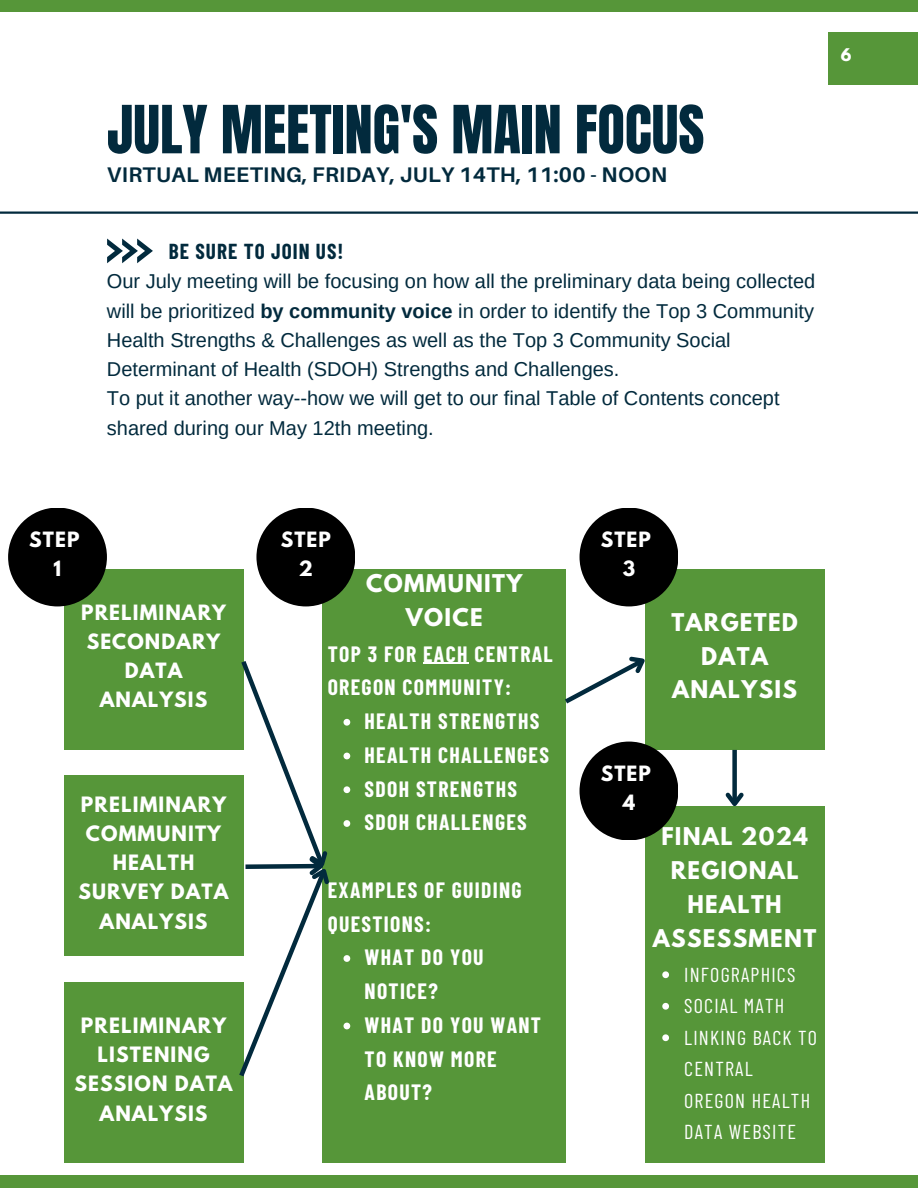
<style>
.page{position:relative;width:918px;height:1188px;background:#fff}
.page>*{position:absolute;margin:0;border:0;box-sizing:border-box;transform-origin:0 0}
.t1{font:56.4px "Anton";color:#022a3d}
.t2{font:700 21.6px/33.8px "Barlow Condensed";letter-spacing:.06em;color:#fff}
.t3{font:700 21.6px/33.8px "League Spartan";letter-spacing:.06em;color:#fff;text-align:center}
.t4{font:700 21.15px "Aileron";letter-spacing:.015em;color:#022a3d}
.t5{font:700 21.15px "Barlow Condensed";letter-spacing:.05em;color:#022a3d}
.t6{font:20.1px/31.5px "Barlow Condensed";letter-spacing:.06em;color:#fff}
.t7{font:19.95px/29.2px "Arimo";color:#022a3d}
.t8{font:700 18.75px/29.2px "League Spartan";letter-spacing:.06em;color:#fff;text-align:center}
.t9{font:700 15.45px "League Spartan";color:#fff}
.s1{font-weight:700}
</style>
<div class="page">
<div style="left:0;top:0;width:918px;height:12px;background:#569639"></div>
<div style="left:0;top:1175px;width:918px;height:13px;background:#569639"></div>
<div style="left:828px;top:32px;width:90px;height:52px;background:#569639"></div>
<hr style="left:0;top:212px;width:918px;height:2px;background:#022a3d">
<svg style="left:107px;top:239px;width:46px;height:24px"></svg>
<div style="left:64px;top:569px;width:179px;height:181px;background:#569639"></div>
<div style="left:64px;top:776px;width:179px;height:180px;background:#569639"></div>
<div style="left:64px;top:982px;width:179px;height:181px;background:#569639"></div>
<div style="left:8px;top:508px;width:99px;height:98px;background:#000;border-radius:50%"></div>
<div style="left:323px;top:569px;width:243px;height:594px;background:#569639"></div>
<hr style="left:423px;top:663px;width:46px;height:1px;background:#fff">
<div style="left:256px;top:508px;width:99px;height:98px;background:#000;border-radius:50%"></div>
<div style="left:645px;top:569px;width:179px;height:181px;background:#569639"></div>
<div style="left:580px;top:508px;width:98px;height:98px;background:#000;border-radius:50%"></div>
<div style="left:645px;top:806px;width:179px;height:357px;background:#569639"></div>
<svg style="left:662px;top:971px;width:7px;height:7px"></svg>
<svg style="left:662px;top:1003px;width:7px;height:7px"></svg>
<svg style="left:662px;top:1034px;width:7px;height:7px"></svg>
<div style="left:580px;top:742px;width:98px;height:98px;background:#000;border-radius:50%"></div>
<svg style="left:235px;top:656px;width:115px;height:425px"></svg>
<svg style="left:565px;top:656px;width:80px;height:48px"></svg>
<div style="left:732px;top:750px;width:5px;height:54px;background:#022a3d"></div>
<svg style="left:725px;top:789px;width:19px;height:17px"></svg>
<p class="t1" style="left:107px;top:89px;width:599px">JULY MEETING'S MAIN FOCUS</p>
<p class="t4" style="left:107px;top:161px;width:562px">VIRTUAL MEETING, FRIDAY, JULY 14TH, 11:00 - NOON</p>
<p class="t5" style="left:169px;top:238px;width:176px">BE SURE TO JOIN US!</p>
<p class="t7" style="left:107px;top:267px;width:710px">Our July meeting will be focusing on how all the preliminary data being collected will be prioritized <span class="s1">by community voice</span> in order to identify the Top 3 Community Health Strengths &amp; Challenges as well as the Top 3 Community Social Determinant of Health (SDOH) Strengths and Challenges.</p>
<p class="t7" style="left:107px;top:384px;width:674px">To put it another way--how we will get to our final Table of Contents concept shared during our May 12th meeting.</p>
<p class="t9" style="left:841px;top:47px;width:12px">6</p>
<p class="t8" style="left:29px;top:527px;width:52px">STEP</p>
<p class="t8" style="left:54px;top:556px;width:9px">1</p>
<p class="t8" style="left:81px;top:600px;width:146px">PRELIMINARY<br>SECONDARY<br>DATA<br>ANALYSIS</p>
<p class="t8" style="left:79px;top:792px;width:152px">PRELIMINARY<br>COMMUNITY<br>HEALTH<br>SURVEY DATA<br>ANALYSIS</p>
<p class="t8" style="left:74px;top:1013px;width:160px">PRELIMINARY<br>LISTENING<br>SESSION DATA<br>ANALYSIS</p>
<p class="t8" style="left:281px;top:527px;width:52px">STEP<br>2</p>
<p class="t3" style="left:366px;top:569px;width:158px">COMMUNITY<br>VOICE</p>
<p class="t2" style="left:328px;top:636px;width:227px">TOP 3 FOR EACH CENTRAL<br>OREGON COMMUNITY:</p>
<p class="t2" style="left:365px;top:703px;width:176px">HEALTH STRENGTHS</p>
<p class="t2" style="left:365px;top:737px;width:186px">HEALTH CHALLENGES</p>
<p class="t2" style="left:365px;top:771px;width:154px">SDOH STRENGTHS</p>
<p class="t2" style="left:365px;top:805px;width:164px">SDOH CHALLENGES</p>
<p class="t2" style="left:328px;top:872px;width:195px">EXAMPLES OF GUIDING<br>QUESTIONS:</p>
<p class="t2" style="left:365px;top:940px;width:120px">WHAT DO YOU<br>NOTICE?</p>
<p class="t2" style="left:365px;top:1007px;width:178px">WHAT DO YOU WANT<br>TO KNOW MORE<br>ABOUT?</p>
<p class="t8" style="left:601px;top:527px;width:52px">STEP</p>
<p class="t8" style="left:623px;top:556px;width:14px">3</p>
<p class="t3" style="left:671px;top:608px;width:128px">TARGETED<br>DATA<br>ANALYSIS</p>
<p class="t8" style="left:601px;top:761px;width:52px">STEP</p>
<p class="t8" style="left:623px;top:790px;width:14px">4</p>
<p class="t3" style="left:653px;top:823px;width:165px">FINAL 2024<br>REGIONAL<br>HEALTH<br>ASSESSMENT</p>
<p class="t6" style="left:684px;top:958px;width:113px">INFOGRAPHICS</p>
<p class="t6" style="left:684px;top:989px;width:102px">SOCIAL MATH</p>
<p class="t6" style="left:684px;top:1021px;width:134px">LINKING BACK TO<br>CENTRAL<br>OREGON HEALTH<br>DATA WEBSITE</p>
</div>
